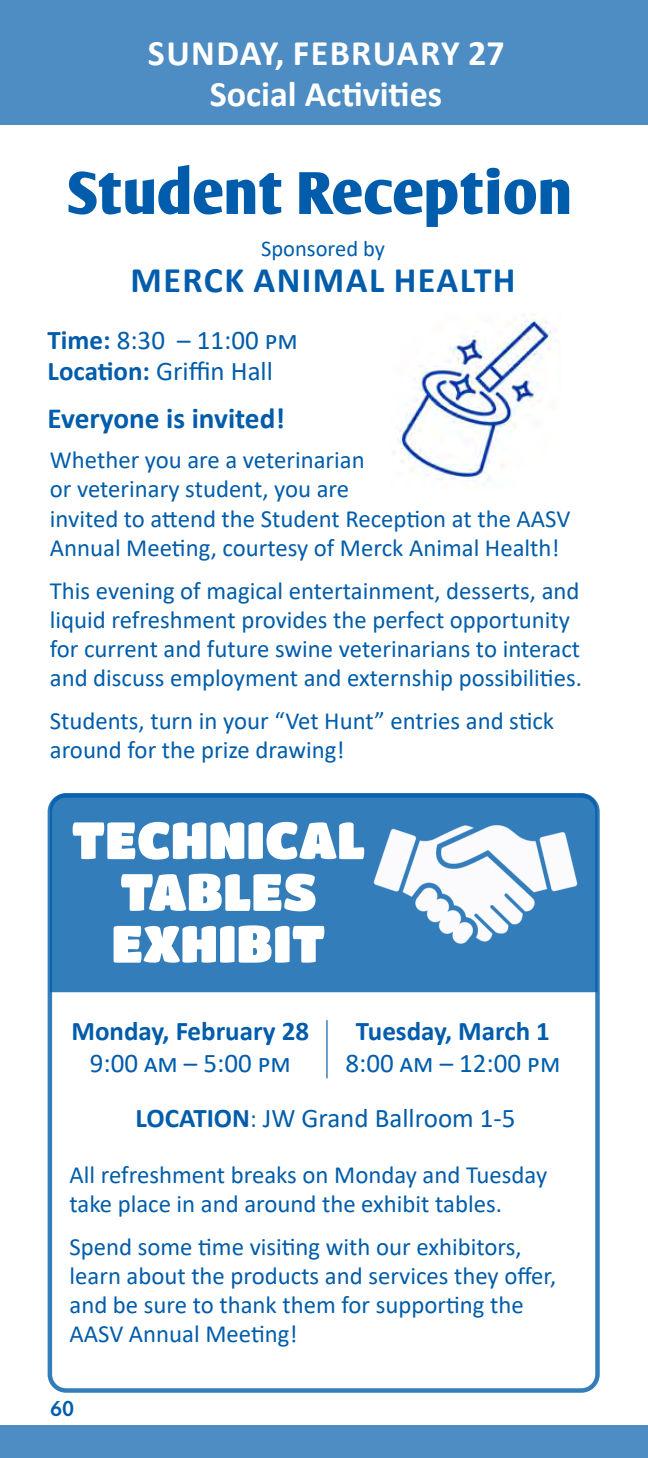
<style>
.page{position:relative;width:648px;height:1458px;background:#fff}
.page>*{position:absolute;margin:0;border:0;box-sizing:border-box;transform-origin:0 0}
.Heading_2{font:700 58.5px "Arm Wrestler";letter-spacing:-.02em;color:#015dab}
.Heading_2-2{font:51.75px/51.8px "Titan One";color:#fff;text-align:center}
.Left_Heading{font:700 36px/40.5px "Calibri";letter-spacing:.005em;color:#fff;text-align:center}
.Heading_2-3{font:700 36px "Calibri";letter-spacing:.04em;color:#015dab}
.Heading_2-4{font:700 29.25px "Calibri";color:#015dab}
.Heading_2-5{font:27px "Calibri";color:#015dab}
.Heading_2-6{font:700 27px "Calibri";color:#015dab}
.Heading_2-7{font:24.75px/29.2px "Calibri";color:#015dab}
.Heading_2-8{font:22.5px "Calibri";color:#015dab}
.t1{font:600 22.5px "Hypatia Sans Pro";color:#015dab}
.s1{font-weight:700}
.s2{font-size:24.75px}
</style>
<div class="page">
<div style="left:0;top:0;width:648px;height:125px;background:#4d8dc4"></div>
<div style="left:0;top:1425px;width:648px;height:33px;background:#4d8dc4"></div>
<div style="left:53px;top:798px;width:542px;height:194px;background:#337dbb"></div>
<img style="left:345px;top:818px;width:250px;height:132px">
<img style="left:393px;top:314px;width:164px;height:175px">
<hr style="left:326px;top:1020px;width:2px;height:58px;background:#015dab">
<div style="left:48px;top:793px;width:552px;height:600px;border:4px solid #015dab;border-radius:16px"></div>
<p class="Left_Heading" style="left:148px;top:33px;width:358px">SUNDAY, FEBRUARY 27<br>Social Activities</p>
<p class="Heading_2" style="left:69px;top:159px;width:509px">Student Reception</p>
<p class="Heading_2-8" style="left:261px;top:233px;width:126px">Sponsored by</p>
<p class="Heading_2-3" style="left:131px;top:254px;width:386px">MERCK ANIMAL HEALTH</p>
<p class="Heading_2-5" style="left:48px;top:321px;width:252px"><span class="s1">Time:</span> 8:30 – 11:00 pm</p>
<p class="Heading_2-5" style="left:48px;top:353px;width:227px"><span class="s1">Location:</span> Griffin Hall</p>
<p class="Heading_2-4" style="left:48px;top:397px;width:239px">Everyone is invited!</p>
<p class="Heading_2-7" style="left:50px;top:445px;width:522px">Whether you are a veterinarian<br>or veterinary student, you are<br>invited to attend the Student Reception at the AASV Annual Meeting, courtesy of Merck Animal Health!</p>
<p class="Heading_2-7" style="left:50px;top:575px;width:534px">This evening of magical entertainment, desserts, and liquid refreshment provides the perfect opportunity for current and future swine veterinarians to interact and discuss employment and externship possibilities.</p>
<p class="Heading_2-7" style="left:50px;top:706px;width:506px">Students, turn in your “Vet Hunt” entries and stick around for the prize drawing!</p>
<p class="Heading_2-2" style="left:72px;top:813px;width:295px">TECHNICAL<br>TABLES<br>EXHIBIT</p>
<p class="Heading_2-6" style="left:356px;top:1012px;width:196px">Tuesday, March 1</p>
<p class="Heading_2-5" style="left:346px;top:1044px;width:216px">8:00 am – 12:00 pm</p>
<p class="Heading_2-5" style="left:136px;top:1099px;width:381px"><span class="s1">LOCATION</span><span class="s2">:</span> JW Grand Ballroom 1-5</p>
<p class="Heading_2-7" style="left:70px;top:1159px;width:479px">All refreshment breaks on Monday and Tuesday take place in and around the exhibit tables.</p>
<p class="Heading_2-7" style="left:70px;top:1231px;width:488px">Spend some time visiting with our exhibitors, learn about the products and services they offer, and be sure to thank them for supporting the AASV Annual Meeting!</p>
<p class="Heading_2-6" style="left:72px;top:1012px;width:239px">Monday, February 28</p>
<p class="Heading_2-5" style="left:90px;top:1044px;width:203px">9:00 am – 5:00 pm</p>
<p class="t1" style="left:50px;top:1393px;width:26px">60</p>
</div>
